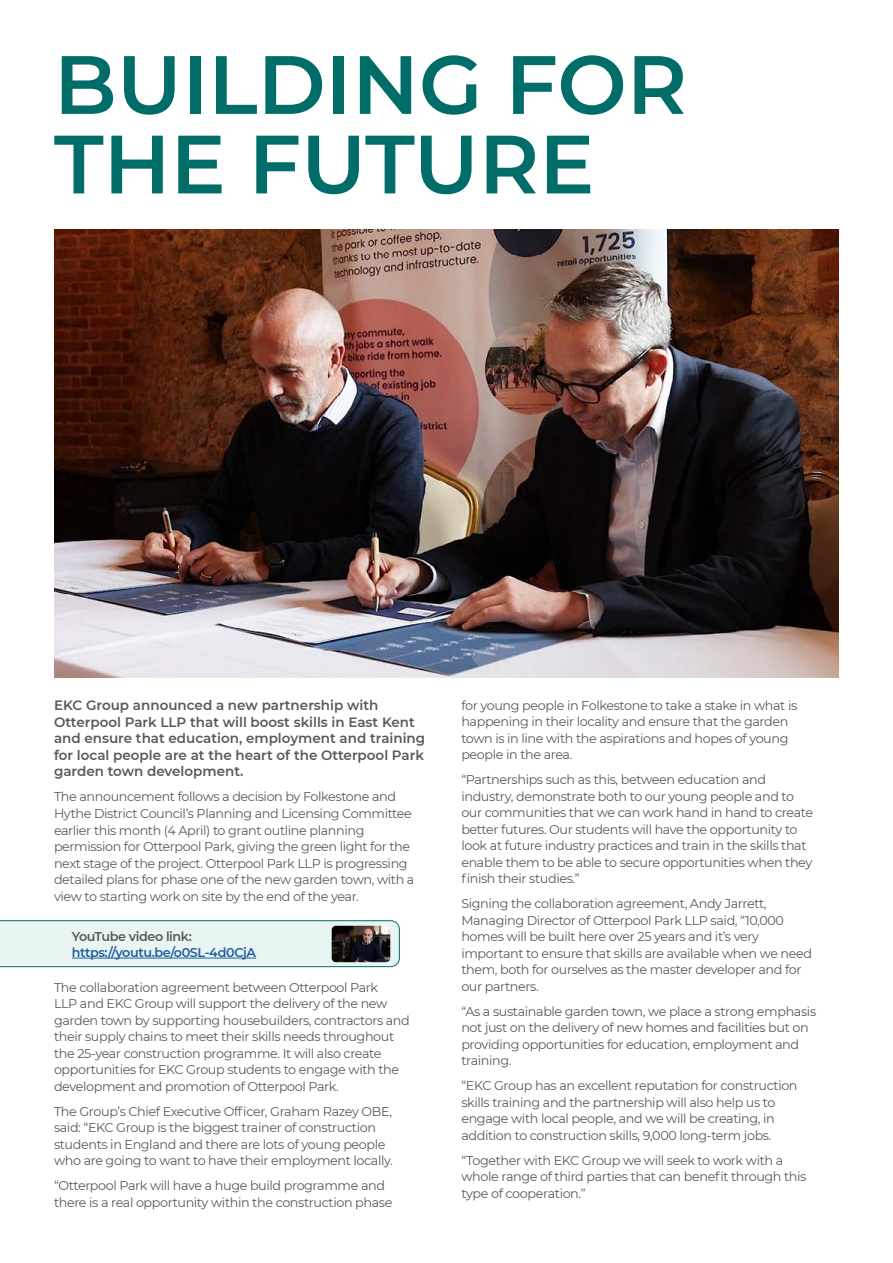
<style>
.page{position:relative;width:893px;height:1263px;background:#fff}
.page>*{position:absolute;margin:0;border:0;box-sizing:border-box;transform-origin:0 0}
.t1{font:600 82.5px/79.5px "Montserrat";color:#006d69}
.t2{font:600 13.5px/16.5px "Montserrat";color:#58595b}
.t3{font:12.75px/16.5px "Montserrat";letter-spacing:-.03em;color:#58595b}
.t4{font:600 12.75px "Montserrat";letter-spacing:-.03em;color:#215e9e}
.t5{font:600 12.75px "Montserrat";letter-spacing:-.03em;color:#58595b}
</style>
<div class="page">
<img style="left:54px;top:230px;width:785px;height:447px">
<svg style="left:0;top:920px;width:400px;height:47px;background:#dcedeb"></svg>
<hr style="left:72px;top:958px;width:184px;height:1px;background:#215e9e">
<img style="left:332px;top:926px;width:58px;height:36px">
<h1 class="t1" style="left:54px;top:41px;width:635px">BUILDING FOR<br>THE FUTURE</h1>
<p class="t2" style="left:54px;top:697px;width:373px">EKC Group announced a new partnership with Otterpool Park LLP that will boost skills in East Kent and ensure that education, employment and training for local people are at the heart of the Otterpool Park garden town development.</p>
<p class="t3" style="left:54px;top:788px;width:362px">The announcement follows a decision by Folkestone and Hythe District Council’s Planning and Licensing Committee earlier this month (4 April) to grant outline planning permission for Otterpool Park, giving the green light for the next stage of the project. Otterpool Park LLP is progressing detailed plans for phase one of the new garden town, with a view to starting work on site by the end of the year.</p>
<p class="t5" style="left:72px;top:927px;width:121px">YouTube video link:</p>
<p class="t4" style="left:72px;top:943px;width:186px">https://youtu.be/o0SL-4d0CjA</p>
<p class="t3" style="left:54px;top:978px;width:357px">The collaboration agreement between Otterpool Park<br>LLP and EKC Group will support the delivery of the new garden town by supporting housebuilders, contractors and their supply chains to meet their skills needs throughout the 25-year construction programme. It will also create opportunities for EKC Group students to engage with the development and promotion of Otterpool Park.</p>
<p class="t3" style="left:54px;top:1102px;width:340px">The Group’s Chief Executive Officer, Graham Razey OBE, said: “EKC Group is the biggest trainer of construction students in England and there are lots of young people who are going to want to have their employment locally.</p>
<p class="t3" style="left:54px;top:1177px;width:340px">“Otterpool Park will have a huge build programme and there is a real opportunity within the construction phase</p>
<p class="t3" style="left:461px;top:696px;width:337px">for young people in Folkestone to take a stake in what is happening in their locality and ensure that the garden town is in line with the aspirations and hopes of young people in the area.</p>
<p class="t3" style="left:461px;top:771px;width:353px">“Partnerships such as this, between education and industry, demonstrate both to our young people and to our communities that we can work hand in hand to create better futures. Our students will have the opportunity to look at future industry practices and train in the skills that enable them to be able to secure opportunities when they finish their studies.”</p>
<p class="t3" style="left:461px;top:895px;width:352px">Signing the collaboration agreement, Andy Jarrett, Managing Director of Otterpool Park LLP said, “10,000 homes will be built here over 25 years and it’s very important to ensure that skills are available when we need them, both for ourselves as the master developer and for our partners.</p>
<p class="t3" style="left:461px;top:1002px;width:356px">“As a sustainable garden town, we place a strong emphasis not just on the delivery of new homes and facilities but on providing opportunities for education, employment and training.</p>
<p class="t3" style="left:461px;top:1077px;width:338px">“EKC Group has an excellent reputation for construction skills training and the partnership will also help us to engage with local people, and we will be creating, in addition to construction skills, 9,000 long-term jobs.</p>
<p class="t3" style="left:461px;top:1151px;width:347px">“Together with EKC Group we will seek to work with a whole range of third parties that can benefit through this type of cooperation.”</p>
</div>
